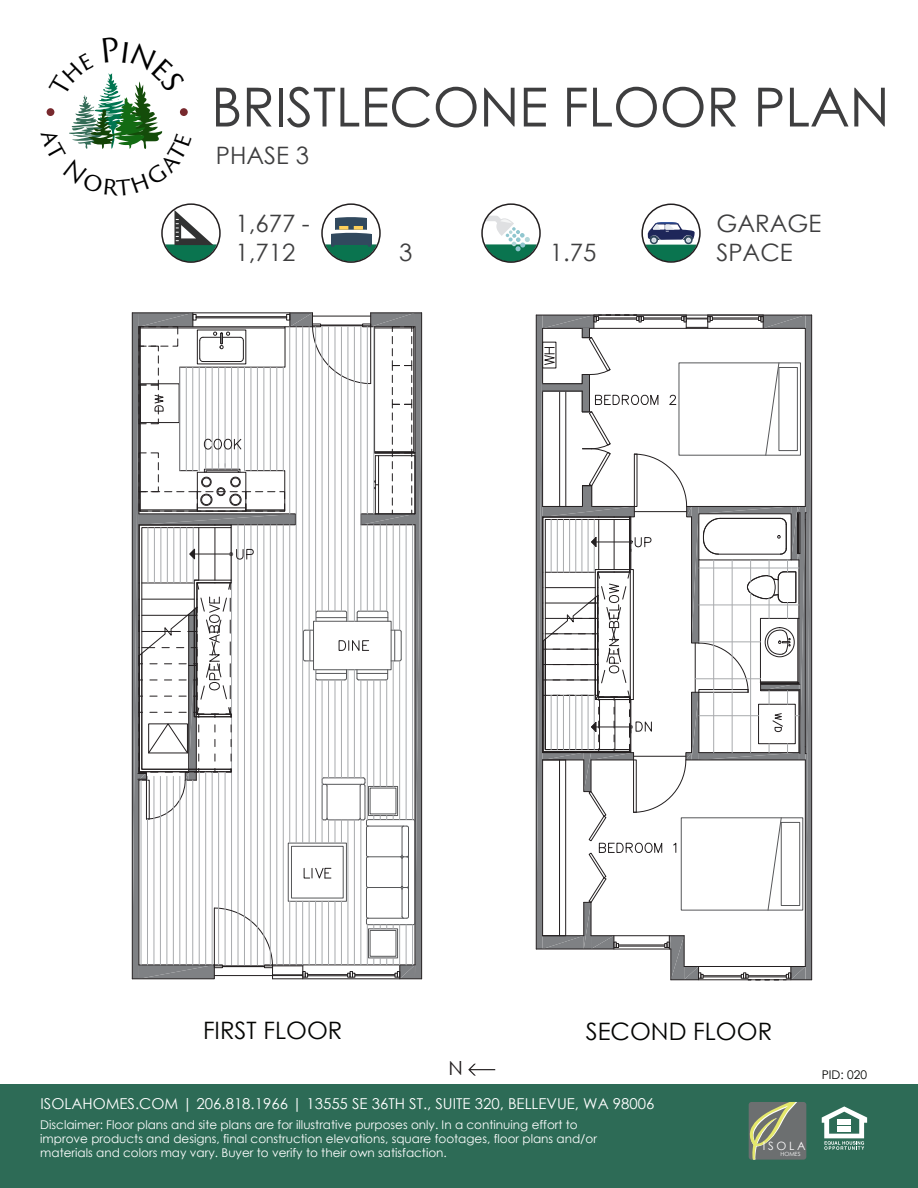
<style>
.page{position:relative;width:918px;height:1188px;background:#fff}
.page>*{position:absolute;margin:0;border:0;box-sizing:border-box;transform-origin:0 0}
.t1{font:54px "Century Gothic";letter-spacing:-.005em;color:#3e3e3f}
.t2{font:24px/28.8px "Century Gothic";color:#3e3e3f}
.t3{font:24px "Century Gothic";color:#040503}
.t4{font:19.5px "Century Gothic";color:#231f20}
.t5{font:15px "Century Gothic";color:#fff}
.t6{font:12px/14.4px "Century Gothic";color:#fff}
.t7{font:12px "Century Gothic";color:#040503}
.t8{font:11.4px "Century Gothic";color:#fcfbfc}
.t9{font:5.7px "Century Gothic";color:#fdfdfd}
</style>
<div class="page">
<div style="left:0;top:1084px;width:918px;height:104px;background:#2d6b56"></div>
<svg style="left:822px;top:1106px;width:45px;height:44px"></svg>
<div style="left:837px;top:1119px;width:14px;height:5px;background:#fff"></div>
<div style="left:837px;top:1127px;width:14px;height:5px;background:#fff"></div>
<svg style="left:468px;top:1064px;width:27px;height:12px"></svg>
<svg style="left:749px;top:1102px;width:57px;height:58px"></svg>
<hr style="left:273px;top:979px;width:149px;height:1px;background:#231f20">
<svg style="left:132px;top:313px;width:290px;height:666px"></svg>
<svg style="left:536px;top:315px;width:276px;height:666px"></svg>
<div style="left:481px;top:203px;width:60px;height:60px;border:2px solid #231f20;border-radius:50%"></div>
<svg style="left:485px;top:216px;width:52px;height:46px"></svg>
<div style="left:321px;top:203px;width:60px;height:60px;border:2px solid #231f20;border-radius:50%"></div>
<svg style="left:325px;top:217px;width:52px;height:45px"></svg>
<div style="left:161px;top:203px;width:60px;height:60px;border:2px solid #231f20;border-radius:50%"></div>
<svg style="left:165px;top:210px;width:52px;height:52px"></svg>
<svg style="left:645px;top:222px;width:52px;height:40px"></svg>
<div style="left:641px;top:204px;width:60px;height:59px;border:2px solid #231f20;border-radius:50%"></div>
<svg style="left:46px;top:73px;width:142px;height:76px"></svg>
<h1 class="t1" style="left:211px;top:69px;width:680px">BRISTLECONE FLOOR PLAN</h1>
<h2 class="t2" style="left:216px;top:140px;width:95px">PHASE 3</h2>
<h2 class="t2" style="left:235px;top:209px;width:76px">1,677 -<br>1,712</h2>
<h2 class="t2" style="left:716px;top:208px;width:106px">GARAGE<br>SPACE</h2>
<h2 class="t2" style="left:399px;top:237px;width:15px">3</h2>
<h2 class="t2" style="left:550px;top:237px;width:48px">1.75</h2>
<h2 class="t3" style="left:203px;top:1014px;width:141px">FIRST FLOOR</h2>
<h3 class="t4" style="left:448px;top:1054px;width:16px">N</h3>
<h2 class="t3" style="left:586px;top:1014px;width:188px">SECOND FLOOR</h2>
<p class="t5" style="left:41px;top:1093px;width:615px">ISOLAHOMES.COM | 206.818.1966 | 13555 SE 36TH ST., SUITE 320, BELLEVUE, WA 98006</p>
<p class="t6" style="left:40px;top:1117px;width:558px">Disclaimer: Floor plans and site plans are for illustrative purposes only. In a continuing effort to improve products and designs, final construction elevations, square footages, floor plans and/or materials and colors may vary. Buyer to verify to their own satisfaction.</p>
<p class="t8" style="left:763px;top:1139px;width:44px">I S O L A</p>
<p class="t9" style="left:780px;top:1150px;width:22px">HOMES</p>
<p class="t7" style="left:822px;top:1066px;width:47px">PID: 020</p>
</div>
